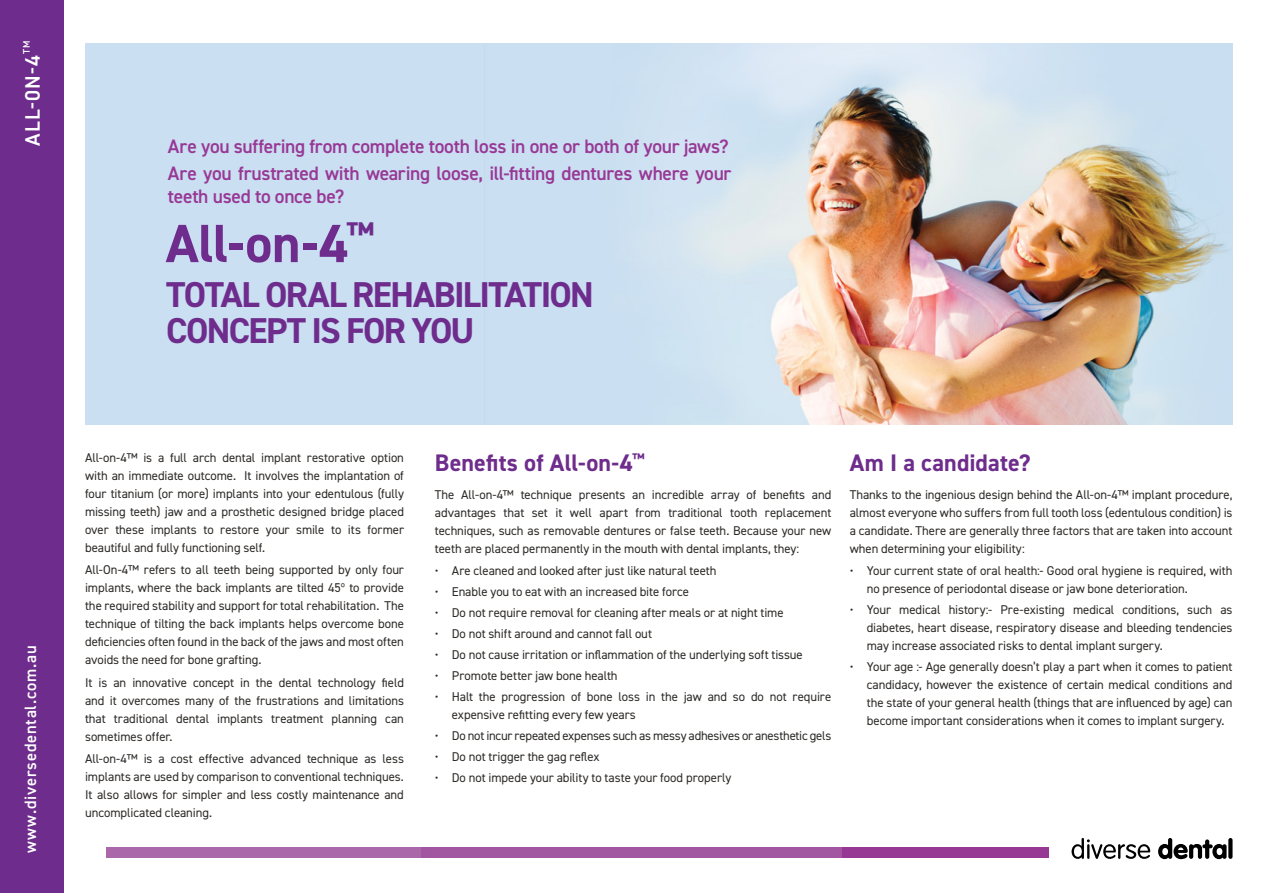
<style>
.page{position:relative;width:1263px;height:893px;background:#fff}
.page>*{position:absolute;margin:0;border:0;box-sizing:border-box;transform-origin:0 0}
.t1{font:700 54px "DIN2014";color:#6e2c8d}
.t2{font:700 36px/36px "DIN2014";letter-spacing:-.045em;color:#6e2c8d}
.t3{font:700 24px "DIN2014";letter-spacing:.005em;color:#6e2c8d}
.t4{font:600 21px "DIN2014";color:#fff}
.t5{font:600 19.5px/26.7px "DIN2014";letter-spacing:-.015em;color:#983895}
.t6{font:600 16.5px "DIN2014";letter-spacing:.05em;color:#fff}
.t7{font:12.75px/18px "DIN2014";letter-spacing:-.005em;color:#2c2a27;text-align:justify}
.t8{font:600 9.6px "DIN2014";color:#fff}
</style>
<div class="page">
<div style="left:0;top:0;width:64px;height:893px;background:#6e2c8d"></div>
<div style="left:85px;top:43px;width:1147px;height:381px;background:#cadff1"></div>
<img style="left:666px;top:43px;width:561px;height:381px">
<div style="left:106px;top:848px;width:421px;height:10px;background:#aa68ab"></div>
<div style="left:421px;top:848px;width:421px;height:10px;background:#a256a2"></div>
<div style="left:842px;top:848px;width:206px;height:10px;background:#983895"></div>
<svg style="left:1071px;top:838px;width:79px;height:21px"></svg>
<svg style="left:1158px;top:838px;width:68px;height:21px"></svg>
<svg style="left:1228px;top:838px;width:4px;height:21px"></svg>
<p class="t8" style="left:20px;top:54px;width:15px;rotate:-90deg">TM</p>
<h3 class="t4" style="left:19px;top:146px;width:92px;rotate:-90deg">ALL-0N-4</h3>
<p class="t6" style="left:20px;top:853px;width:209px;rotate:-90deg">www.diversedental.com.au</p>
<h3 class="t5" style="left:168px;top:133px;width:565px">Are you suffering from complete tooth loss in one or both of your jaws?<br>Are you frustrated with wearing loose, ill-fitting dentures where your</h3>
<h3 class="t5" style="left:168px;top:182px;width:178px">teeth used to once be?</h3>
<h1 class="t1" style="left:166px;top:208px;width:210px">All-on-4<sup>™</sup></h1>
<h2 class="t2" style="left:166px;top:276px;width:429px">TOTAL ORAL REHABILITATION<br>CONCEPT IS FOR YOU</h2>
<p class="t7" style="left:85px;top:448px;width:320px">All-on-4™ is a full arch dental implant restorative option with an immediate outcome. It involves the implantation of four titanium (or more) implants into your edentulous (fully missing teeth) jaw and a prosthetic designed bridge placed over these implants to restore your smile to its former beautiful and fully functioning self.</p>
<p class="t7" style="left:85px;top:561px;width:320px">All-On-4™ refers to all teeth being supported by only four implants, where the back implants are tilted 45º to provide the required stability and support for total rehabilitation. The technique of tilting the back implants helps overcome bone deficiencies often found in the back of the jaws and most often avoids the need for bone grafting.</p>
<p class="t7" style="left:85px;top:673px;width:320px">It is an innovative concept in the dental technology field and it overcomes many of the frustrations and limitations that traditional dental implants treatment planning can sometimes offer.</p>
<p class="t7" style="left:85px;top:749px;width:320px">All-on-4™ is a cost effective advanced technique as less implants are used by comparison to conventional techniques.<br>It also allows for simpler and less costly maintenance and uncomplicated cleaning.</p>
<h3 class="t3" style="left:435px;top:446px;width:212px">Benefits of All-on-4<sup>™</sup></h3>
<p class="t7" style="left:435px;top:485px;width:398px">The All-on-4™ technique presents an incredible array of benefits and advantages that set it well apart from traditional tooth replacement techniques, such as removable dentures or false teeth. Because your new teeth are placed permanently in the mouth with dental implants, they:</p>
<p class="t7" style="left:435px;top:562px;width:283px">• Are cleaned and looked after just like natural teeth</p>
<p class="t7" style="left:435px;top:583px;width:256px">• Enable you to eat with an increased bite force</p>
<p class="t7" style="left:435px;top:604px;width:350px">• Do not require removal for cleaning after meals or at night time</p>
<p class="t7" style="left:435px;top:625px;width:219px">• Do not shift around and cannot fall out</p>
<p class="t7" style="left:435px;top:646px;width:370px">• Do not cause irritation or inflammation of the underlying soft tissue</p>
<p class="t7" style="left:435px;top:667px;width:184px">• Promote better jaw bone health</p>
<p class="t7" style="left:452px;top:688px;width:381px;text-indent:-17px">• Halt the progression of bone loss in the jaw and so do not require expensive refitting every few years</p>
<p class="t7" style="left:435px;top:727px;width:398px">• Do not incur repeated expenses such as messy adhesives or anesthetic gels</p>
<p class="t7" style="left:435px;top:748px;width:166px">• Do not trigger the gag reflex</p>
<p class="t7" style="left:435px;top:768px;width:298px">• Do not impede your ability to taste your food properly</p>
<h3 class="t3" style="left:850px;top:446px;width:182px">Am I a candidate?</h3>
<p class="t7" style="left:850px;top:485px;width:384px">Thanks to the ingenious design behind the All-on-4™ implant procedure, almost everyone who suffers from full tooth loss (edentulous condition) is a candidate. There are generally three factors that are taken into account when determining your eligibility:</p>
<p class="t7" style="left:867px;top:562px;width:367px;text-indent:-17px">• Your current state of oral health:- Good oral hygiene is required, with no presence of periodontal disease or jaw bone deterioration.</p>
<p class="t7" style="left:867px;top:601px;width:367px;text-indent:-17px">• Your medical history:- Pre-existing medical conditions, such as diabetes, heart disease, respiratory disease and bleeding tendencies may increase associated risks to dental implant surgery.</p>
<p class="t7" style="left:867px;top:658px;width:367px;text-indent:-17px">• Your age :- Age generally doesn’t play a part when it comes to patient candidacy, however the existence of certain medical conditions and the state of your general health (things that are influenced by age) can become important considerations when it comes to implant surgery.</p>
</div>
